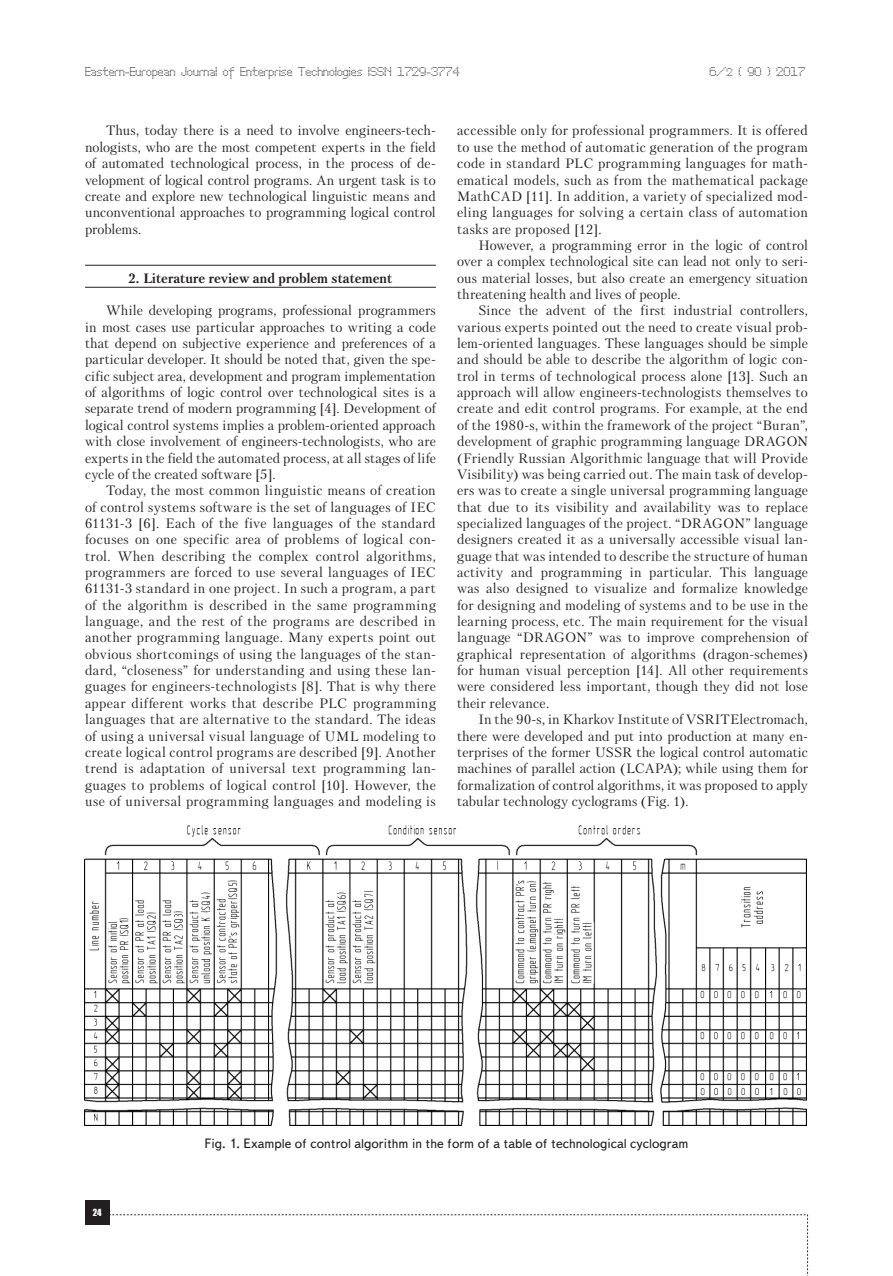
<style>
.page{position:relative;width:893px;height:1276px;background:#fff}
.page>*{position:absolute;margin:0;border:0;box-sizing:border-box;transform-origin:0 0}
.Text__англ{font:13.5px/16.4px "Petersburg C";letter-spacing:.015em;color:#231f20;text-align:justify}
.Рисунок{font:13.5px "Text Book C";color:#231f20}
.Раздел_статьи{font:700 13.5px "Petersburg C";color:#231f20}
.t1{font:12px "Perfo";letter-spacing:.015em;color:#231f20}
.t2{font:9px "Impact";color:#fff}
.s1{font-size:10.5px}
</style>
<div class="page">
<div style="left:85px;top:1200px;width:24px;height:24px;background:#231f20"></div>
<svg style="left:109px;top:1214px;width:699px;height:62px"></svg>
<hr style="left:85px;top:265px;width:351px;height:1px;background:#231f20">
<hr style="left:85px;top:287px;width:351px;height:1px;background:#231f20">
<img style="left:84px;top:825px;width:723px;height:300px">
<p class="t1" style="left:85px;top:65px;width:376px">Eastern-European Journal of Enterprise Technologies ISSN 1729-3774</p>
<p class="t1" style="left:709px;top:65px;width:97px">6/<span class="s1">2</span> ( 90 ) 2017</p>
<p class="Text__англ" style="left:85px;top:122px;width:352px;text-indent:21px">Thus, today there is a need to involve engineers-tech&shy;nologists, who are the most competent experts in the field of automated technological process, in the process of de&shy;velopment of logical control programs. An urgent task is to create and explore new technological linguistic means and unconventional approaches to programming logical control problems.</p>
<p class="Раздел_статьи" style="left:129px;top:269px;width:265px">2. Literature review and problem statement</p>
<p class="Text__англ" style="left:85px;top:302px;width:352px;text-indent:21px">While developing programs, professional programmers in most cases use particular approaches to writing a code that depend on subjective experience and preferences of a particular developer. It should be noted that, given the spe&shy;cific subject area, development and program implementation of algorithms of logic control over technological sites is a separate trend of modern programming [4]. Development of logical control systems implies a problem-oriented approach with close involvement of engineers-technologists, who are experts in the field the automated process, at all stages of life cycle of the created software [5].</p>
<p class="Text__англ" style="left:85px;top:482px;width:352px;text-indent:21px">Today, the most common linguistic means of creation of control systems software is the set of languages of IEC 61131-3 [6]. Each of the five languages of the standard focuses on one specific area of problems of logical con&shy;trol. When describing the complex control algorithms, programmers are forced to use several languages of IEC 61131-3 standard in one project. In such a program, a part of the algorithm is described in the same programming language, and the rest of the programs are described in another programming language. Many experts point out obvious shortcomings of using the languages of the stan&shy;dard, “closeness” for understanding and using these lan&shy;guages for engineers-technologists [8]. That is why there appear different works that describe PLC programming languages that are alternative to the standard. The ideas of using a universal visual language of UML modeling to create logical control programs are described [9]. Another trend is adaptation of universal text programming lan&shy;guages to problems of logical control [10]. However, the use of universal programming languages and modeling is</p>
<p class="Text__англ" style="left:457px;top:122px;width:352px">accessible only for professional programmers. It is offered to use the method of automatic generation of the program code in standard PLC programming languages for math&shy;ematical models, such as from the mathematical package MathCAD [11]. In addition, a variety of specialized mod&shy;eling languages for solving a certain class of automation tasks are proposed [12].</p>
<p class="Text__англ" style="left:457px;top:237px;width:352px;text-indent:21px">However, a programming error in the logic of control over a complex technological site can lead not only to seri&shy;ous material losses, but also create an emergency situation threatening health and lives of people.</p>
<p class="Text__англ" style="left:457px;top:302px;width:352px;text-indent:21px">Since the advent of the first industrial controllers, various experts pointed out the need to create visual prob&shy;lem-oriented languages. These languages should be simple and should be able to describe the algorithm of logic con&shy;trol in terms of technological process alone [13]. Such an approach will allow engineers-technologists themselves to create and edit control programs. For example, at the end of the 1980-s, within the framework of the project “Buran”, development of graphic programming language DRAGON (Friendly Russian Algorithmic language that will Provide Visibility) was being carried out. The main task of develop&shy;ers was to create a single universal programming language that due to its visibility and availability was to replace specialized languages of the project. “DRAGON” language designers created it as a universally accessible visual lan&shy;guage that was intended to describe the structure of human activity and programming in particular. This language was also designed to visualize and formalize knowledge for designing and modeling of systems and to be use in the learning process, etc. The main requirement for the visual language “DRAGON” was to improve comprehension of graphical representation of algorithms (dragon-schemes) for human visual perception [14]. All other requirements were considered less important, though they did not lose their relevance.</p>
<p class="Text__англ" style="left:457px;top:711px;width:352px;text-indent:21px">In the 90-s, in Kharkov Institute of VSRITElectromach, there were developed and put into production at many en&shy;terprises of the former USSR the logical control automatic machines of parallel action (LCAPA); while using them for formalization of control algorithms, it was proposed to apply tabular technology cyclograms (Fig. 1).</p>
<p class="t2" style="left:93px;top:1205px;width:10px">24</p>
<p class="Рисунок" style="left:204px;top:1136px;width:485px">Fig. 1. Example of control algorithm in the form of a table of technological cyclogram</p>
</div>
